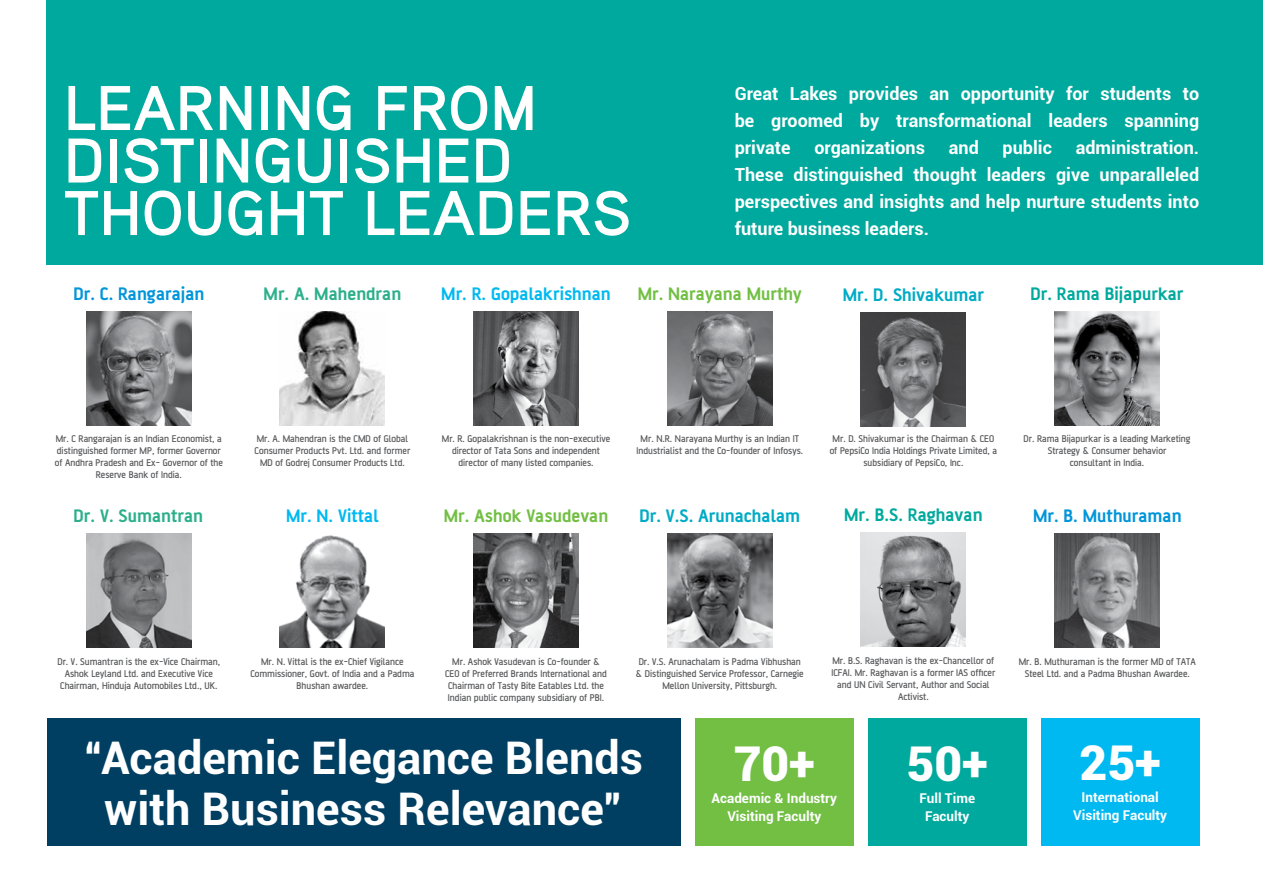
<style>
.page{position:relative;width:1263px;height:893px;background:#fff}
.page>*{position:absolute;margin:0;border:0;box-sizing:border-box;transform-origin:0 0}
.t1{font:700 63px/52.5px "Aaux Pro";color:#fff}
.t2{font:900 48px "Roboto";color:#fff}
.t3{font:700 45px/51px "Roboto";color:#fff;text-align:center}
.t4{font:700 19.5px "AF Battersea";color:#72bf44}
.t5{font:700 19.5px "AF Battersea";color:#00abc5}
.t6{font:700 19.5px "AF Battersea";color:#00a99d}
.t7{font:700 19.5px "AF Battersea";color:#0095da}
.t8{font:700 19.5px "AF Battersea";color:#00b9f1}
.t9{font:700 19.5px "AF Battersea";color:#2caf8a}
.t10{font:700 18px/27px "Roboto";color:#fff;text-align:justify}
.t11{font:700 13.5px/18px "Roboto";color:#fff;text-align:center}
.t12{font:500 10.5px/12px "AF Battersea";color:#58595b;text-align:center}
</style>
<div class="page">
<div style="left:47px;top:0;width:1216px;height:265px;background:#00a99d"></div>
<div style="left:695px;top:719px;width:158px;height:127px;background:#72bf44"></div>
<div style="left:868px;top:719px;width:158px;height:127px;background:#00a99d"></div>
<div style="left:1041px;top:719px;width:158px;height:127px;background:#00b9f1"></div>
<div style="left:47px;top:719px;width:633px;height:127px;background:#003f62"></div>
<img style="left:86px;top:311px;width:105px;height:115px">
<img style="left:280px;top:311px;width:105px;height:115px">
<img style="left:473px;top:311px;width:105px;height:115px">
<img style="left:667px;top:311px;width:105px;height:115px">
<img style="left:861px;top:312px;width:105px;height:114px">
<img style="left:1054px;top:311px;width:105px;height:115px">
<img style="left:86px;top:533px;width:105px;height:114px">
<img style="left:280px;top:535px;width:105px;height:112px">
<img style="left:473px;top:533px;width:105px;height:114px">
<img style="left:667px;top:533px;width:105px;height:114px">
<img style="left:861px;top:533px;width:105px;height:114px">
<img style="left:1054px;top:533px;width:105px;height:114px">
<p class="t1" style="left:64px;top:80px;width:569px">LEARNING FROM<br>DISTINGUISHED<br>THOUGHT LEADERS</p>
<p class="t10" style="left:735px;top:79px;width:466px">Great Lakes provides an opportunity for students to be groomed by transformational leaders spanning private</p>
<p class="t10" style="left:735px;top:133px;width:466px;text-indent:341px">administration.<br>These distinguished thought leaders give unparalleled perspectives and insights and help nurture students into future business leaders.</p>
<p class="t10" style="left:814px;top:133px;width:112px">organizations</p>
<p class="t10" style="left:949px;top:133px;width:31px">and</p>
<p class="t10" style="left:1003px;top:133px;width:51px">public</p>
<p class="t7" style="left:73px;top:283px;width:132px">Dr. C. Rangarajan</p>
<p class="t9" style="left:264px;top:283px;width:139px">Mr. A. Mahendran</p>
<p class="t8" style="left:441px;top:283px;width:171px">Mr. R. Gopalakrishnan</p>
<p class="t4" style="left:638px;top:283px;width:166px">Mr. Narayana Murthy</p>
<p class="t5" style="left:843px;top:284px;width:143px">Mr. D. Shivakumar</p>
<p class="t6" style="left:1030px;top:283px;width:155px">Dr. Rama Bijapurkar</p>
<p class="t12" style="left:55px;top:432px;width:170px">Mr. C Rangarajan is an Indian Economist, a distinguished former MP, former Governor of Andhra Pradesh and Ex- Governor of the Reserve Bank of India.</p>
<p class="t9" style="left:74px;top:505px;width:131px">Dr. V. Sumantran</p>
<p class="t12" style="left:255px;top:432px;width:157px">Mr. A. Mahendran is the CMD of Global<br>Consumer Products Pvt. Ltd. and former<br>MD of Godrej Consumer Products Ltd.</p>
<p class="t8" style="left:286px;top:505px;width:94px">Mr. N. Vittal</p>
<p class="t12" style="left:442px;top:432px;width:170px">Mr. R. Gopalakrishnan is the non-executive director of Tata Sons and independent director of many listed companies.</p>
<p class="t4" style="left:444px;top:505px;width:166px">Mr. Ashok Vasudevan</p>
<p class="t12" style="left:636px;top:432px;width:168px">Mr. N.R. Narayana Murthy is an Indian IT<br>Industrialist and the Co-founder of Infosys.</p>
<p class="t5" style="left:639px;top:505px;width:162px">Dr. V.S. Arunachalam</p>
<p class="t12" style="left:830px;top:432px;width:169px">Mr. D. Shivakumar is the Chairman &amp; CEO of PepsiCo India Holdings Private Limited, a subsidiary of PepsiCo, Inc.</p>
<p class="t6" style="left:844px;top:505px;width:140px">Mr. B.S. Raghavan</p>
<p class="t12" style="left:1023px;top:432px;width:168px">Dr. Rama Bijapurkar is a leading Marketing<br>Strategy &amp; Consumer behavior<br>consultant in India.</p>
<p class="t7" style="left:1033px;top:505px;width:150px">Mr. B. Muthuraman</p>
<p class="t12" style="left:57px;top:656px;width:164px">Dr. V. Sumantran is the ex-Vice Chairman,<br>Ashok Leyland Ltd. and Executive Vice<br>Chairman, Hinduja Automobiles Ltd., UK.</p>
<p class="t12" style="left:250px;top:656px;width:166px">Mr. N. Vittal is the ex-Chief Vigilance<br>Commissioner, Govt. of India and a Padma<br>Bhushan awardee.</p>
<p class="t12" style="left:445px;top:656px;width:163px">Mr. Ashok Vasudevan is Co-founder &amp; CEO of Preferred Brands International and Chairman of Tasty Bite Eatables Ltd. the Indian public company subsidiary of PBI.</p>
<p class="t12" style="left:636px;top:656px;width:169px">Dr. V.S. Arunachalam is Padma Vibhushan &amp; Distinguished Service Professor, Carnegie<br>Mellon University, Pittsburgh.</p>
<p class="t12" style="left:831px;top:655px;width:165px">Mr. B.S. Raghavan is the ex-Chancellor of ICFAI. Mr. Raghavan is a former IAS officer and UN Civil Servant, Author and Social Activist.</p>
<p class="t3" style="left:84px;top:730px;width:560px">“Academic Elegance Blends with Business Relevance”</p>
<p class="t2" style="left:734px;top:729px;width:83px">70+</p>
<p class="t11" style="left:711px;top:788px;width:127px">Academic &amp; Industry</p>
<p class="t11" style="left:727px;top:806px;width:95px">Visiting Faculty</p>
<p class="t2" style="left:907px;top:729px;width:83px">50+</p>
<p class="t11" style="left:919px;top:788px;width:57px">Full Time<br>Faculty</p>
<p class="t12" style="left:1019px;top:656px;width:179px">Mr. B. Muthuraman is the former MD of TATA<br>Steel Ltd. and a Padma Bhushan Awardee.</p>
<p class="t2" style="left:1079px;top:729px;width:83px">25+</p>
<p class="t11" style="left:1073px;top:788px;width:95px">International<br>Visiting Faculty</p>
</div>
